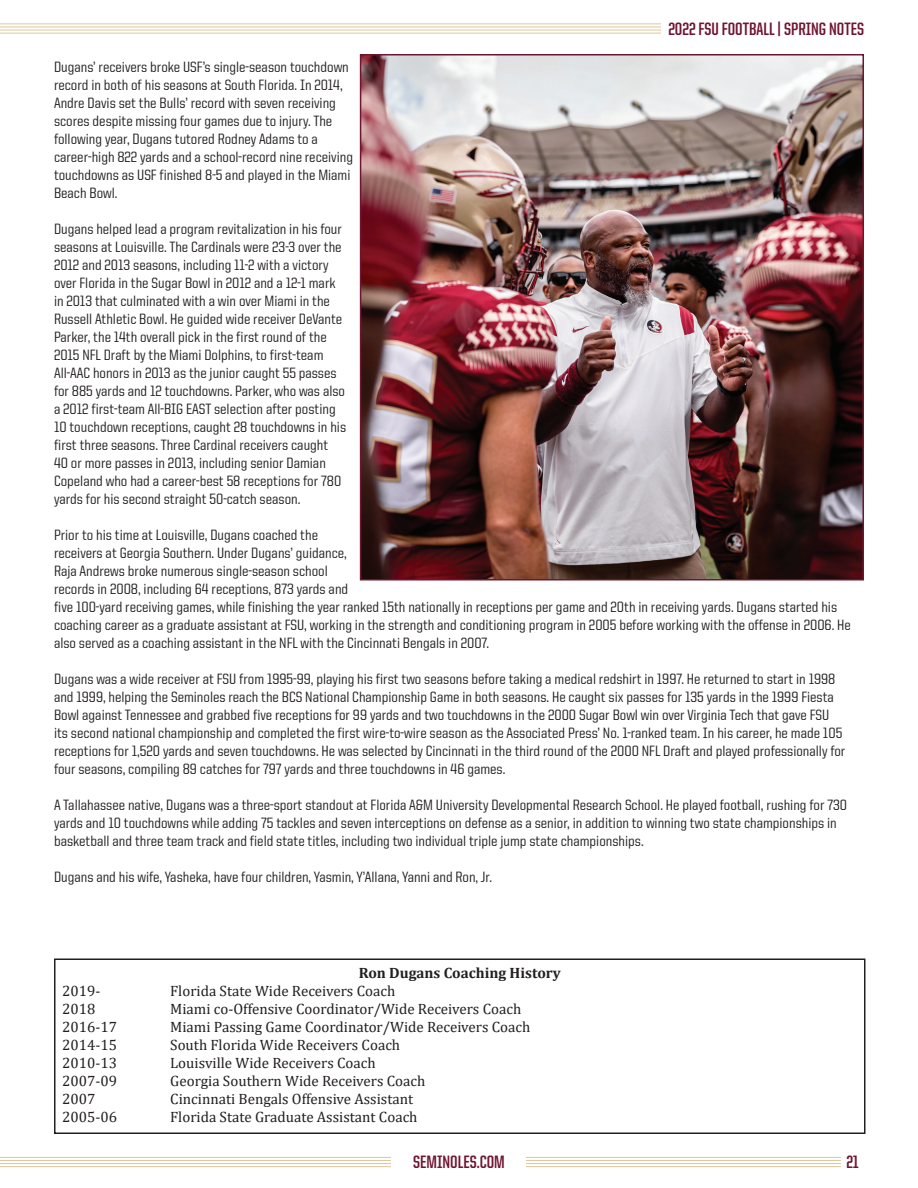
<style>
.page{position:relative;width:918px;height:1188px;background:#fff}
.page>*{position:absolute;margin:0;border:0;box-sizing:border-box;transform-origin:0 0}
.t1{font:700 18px "United Sans Cond";color:#6f1530}
.t2{font:500 15px/18px "United Sans Semi Cond";color:#231f20}
.t3{font:15px "Cambria";color:#231f20}
.t4{font:700 15px "Cambria";color:#231f20}
</style>
<div class="page">
<hr style="left:0;top:23px;width:850px;height:1px;background:#dfc79a">
<hr style="left:0;top:27px;width:850px;height:1px;background:#dfc79a">
<hr style="left:0;top:30px;width:850px;height:1px;background:#dfc79a">
<hr style="left:0;top:33px;width:850px;height:1px;background:#dfc79a">
<hr style="left:0;top:1157px;width:850px;height:1px;background:#dfc79a">
<hr style="left:0;top:1160px;width:850px;height:1px;background:#dfc79a">
<hr style="left:0;top:1163px;width:850px;height:1px;background:#dfc79a">
<hr style="left:0;top:1166px;width:850px;height:1px;background:#dfc79a">
<div style="left:662px;top:10px;width:202px;height:37px;background:#fff"></div>
<div style="left:841px;top:1134px;width:23px;height:54px;background:#fff"></div>
<div style="left:392px;top:1134px;width:134px;height:54px;background:#fff"></div>
<div style="left:54px;top:958px;width:812px;height:176px;border:2px solid #231f20"></div>
<img style="left:363px;top:57px;width:498px;height:520px">
<div style="left:360px;top:54px;width:504px;height:526px;border:2px solid #6f1530"></div>
<p class="t1" style="left:668px;top:20px;width:197px">2022 FSU FOOTBALL | SPRING NOTES</p>
<p class="t2" style="left:54px;top:58px;width:301px">Dugans’ receivers broke USF’s single-season touchdown record in both of his seasons at South Florida. In 2014, Andre Davis set the Bulls’ record with seven receiving scores despite missing four games due to injury. The following year, Dugans tutored Rodney Adams to a career-high 822 yards and a school-record nine receiving touchdowns as USF finished 8-5 and played in the Miami Beach Bowl.</p>
<p class="t2" style="left:54px;top:220px;width:294px">Dugans helped lead a program revitalization in his four seasons at Louisville. The Cardinals were 23-3 over the 2012 and 2013 seasons, including 11-2 with a victory over Florida in the Sugar Bowl in 2012 and a 12-1 mark in 2013 that culminated with a win over Miami in the Russell Athletic Bowl. He guided wide receiver DeVante Parker, the 14th overall pick in the first round of the 2015 NFL Draft by the Miami Dolphins, to first-team All-AAC honors in 2013 as the junior caught 55 passes for 885 yards and 12 touchdowns. Parker, who was also a 2012 first-team All-BIG EAST selection after posting 10 touchdown receptions, caught 28 touchdowns in his first three seasons. Three Cardinal receivers caught<br>40 or more passes in 2013, including senior Damian Copeland who had a career-best 58 receptions for 780 yards for his second straight 50-catch season.</p>
<p class="t2" style="left:54px;top:526px;width:798px">Prior to his time at Louisville, Dugans coached the<br>receivers at Georgia Southern. Under Dugans’ guidance,<br>Raja Andrews broke numerous single-season school<br>records in 2008, including 64 receptions, 873 yards and<br>five 100-yard receiving games, while finishing the year ranked 15th nationally in receptions per game and 20th in receiving yards. Dugans started his coaching career as a graduate assistant at FSU, working in the strength and conditioning program in 2005 before working with the offense in 2006. He also served as a coaching assistant in the NFL with the Cincinnati Bengals in 2007.</p>
<p class="t2" style="left:54px;top:670px;width:793px">Dugans was a wide receiver at FSU from 1995-99, playing his first two seasons before taking a medical redshirt in 1997. He returned to start in 1998 and 1999, helping the Seminoles reach the BCS National Championship Game in both seasons. He caught six passes for 135 yards in the 1999 Fiesta Bowl against Tennessee and grabbed five receptions for 99 yards and two touchdowns in the 2000 Sugar Bowl win over Virginia Tech that gave FSU its second national championship and completed the first wire-to-wire season as the Associated Press’ No. 1-ranked team. In his career, he made 105 receptions for 1,520 yards and seven touchdowns. He was selected by Cincinnati in the third round of the 2000 NFL Draft and played professionally for four seasons, compiling 89 catches for 797 yards and three touchdowns in 46 games.</p>
<p class="t2" style="left:54px;top:796px;width:795px">A Tallahassee native, Dugans was a three-sport standout at Florida A&amp;M University Developmental Research School. He played football, rushing for 730 yards and 10 touchdowns while adding 75 tackles and seven interceptions on defense as a senior, in addition to winning two state championships in basketball and three team track and field state titles, including two individual triple jump state championships.</p>
<p class="t2" style="left:54px;top:868px;width:440px">Dugans and his wife, Yasheka, have four children, Yasmin, Y’Allana, Yanni and Ron, Jr.</p>
<p class="t4" style="left:359px;top:963px;width:204px">Ron Dugans Coaching History</p>
<p class="t3" style="left:62px;top:982px;width:40px">2019-</p>
<p class="t3" style="left:170px;top:982px;width:227px">Florida State Wide Receivers Coach</p>
<p class="t3" style="left:62px;top:1000px;width:35px">2018</p>
<p class="t3" style="left:170px;top:1000px;width:353px">Miami co-Offensive Coordinator/Wide Receivers Coach</p>
<p class="t3" style="left:62px;top:1018px;width:56px">2016-17</p>
<p class="t3" style="left:170px;top:1018px;width:362px">Miami Passing Game Coordinator/Wide Receivers Coach</p>
<p class="t3" style="left:62px;top:1036px;width:56px">2014-15</p>
<p class="t3" style="left:170px;top:1036px;width:232px">South Florida Wide Receivers Coach</p>
<p class="t3" style="left:62px;top:1054px;width:56px">2010-13</p>
<p class="t3" style="left:170px;top:1054px;width:207px">Louisville Wide Receivers Coach</p>
<p class="t3" style="left:62px;top:1072px;width:56px">2007-09</p>
<p class="t3" style="left:170px;top:1072px;width:257px">Georgia Southern Wide Receivers Coach</p>
<p class="t3" style="left:62px;top:1090px;width:35px">2007</p>
<p class="t3" style="left:170px;top:1090px;width:244px">Cincinnati Bengals Offensive Assistant</p>
<p class="t3" style="left:62px;top:1108px;width:56px">2005-06</p>
<p class="t3" style="left:170px;top:1108px;width:249px">Florida State Graduate Assistant Coach</p>
<p class="t1" style="left:413px;top:1152px;width:93px">SEMINOLES.COM</p>
<p class="t1" style="left:846px;top:1152px;width:14px">21</p>
</div>
